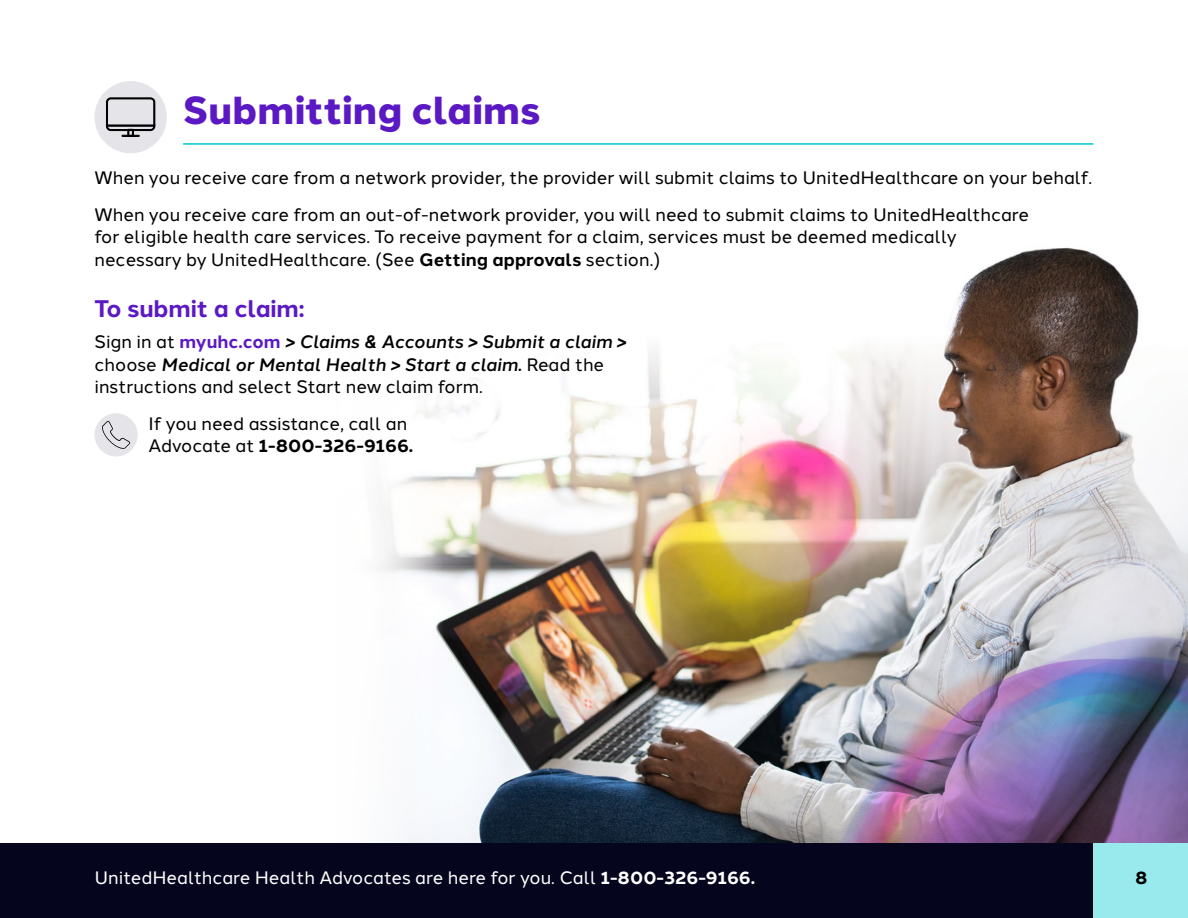
<style>
.page{position:relative;width:1188px;height:918px;background:#fff}
.page>*{position:absolute;margin:0;border:0;box-sizing:border-box;transform-origin:0 0}
.t1{font:800 39px "Halcom";letter-spacing:.005em;color:#5b19c4}
.t2{font:700 24px "Halcom";letter-spacing:-.005em;color:#5b19c4}
.t3{font:18px/22.5px "Halcom";color:#000}
.t4{font:italic 500 18px/22.5px "Halcom";color:#000}
.t5{font:18px "Halcom";color:#fff}
.t6{font:700 18px "Halcom";color:#000}
.s1{font-weight:700}
.s2{font-weight:400;font-style:normal}
.s3{font-weight:700;font-style:normal;color:#5b19c4}
</style>
<div class="page">
<img style="left:331px;top:247px;width:857px;height:597px">
<hr style="left:183px;top:143px;width:911px;height:2px;background:#00cacf">
<div style="left:95px;top:81px;width:72px;height:72px;background:#e5e5e9;border-radius:50%"></div>
<svg style="left:106px;top:98px;width:49px;height:39px"></svg>
<div style="left:106px;top:125px;width:49px;height:1px;border:1px solid #000"></div>
<img style="left:549px;top:341px;width:409px;height:368px">
<img style="left:727px;top:628px;width:461px;height:216px">
<div style="left:95px;top:413px;width:43px;height:43px;background:#e5e5e9;border-radius:50%"></div>
<svg style="left:102px;top:421px;width:28px;height:28px"></svg>
<div style="left:0;top:844px;width:1188px;height:74px;background:#05051e"></div>
<div style="left:1094px;top:844px;width:94px;height:74px;background:#99eaec"></div>
<h1 class="t1" style="left:183px;top:79px;width:359px">Submitting claims</h1>
<p class="t3" style="left:94px;top:158px;width:999px;line-height:36.6px">When you receive care from a network provider, the provider will submit claims to UnitedHealthcare on your behalf.<br>When you receive care from an out-of-network provider, you will need to submit claims to UnitedHealthcare</p>
<p class="t3" style="left:94px;top:224px;width:864px">for eligible health care services. To receive payment for a claim, services must be deemed medically necessary by UnitedHealthcare. (See <span class="s1">Getting approvals</span> section.)</p>
<h2 class="t2" style="left:94px;top:289px;width:212px">To submit a claim:</h2>
<p class="t4" style="left:94px;top:329px;width:533px"><span class="s2">Sign in at</span> <span class="s3">myuhc.com</span> &gt; Claims &amp; Accounts &gt; Submit a claim &gt; <span class="s2">choose</span> Medical or Mental Health &gt; Start a claim. <span class="s2">Read the instructions and select Start new claim form.</span></p>
<p class="t3" style="left:148px;top:410px;width:266px">If you need assistance, call an<br>Advocate at <span class="s1">1-800-326-9166.</span></p>
<p class="t5" style="left:94px;top:864px;width:662px">UnitedHealthcare Health Advocates are here for you. Call <span class="s1">1-800-326-9166.</span></p>
<p class="t6" style="left:1135px;top:863px;width:14px">8</p>
</div>
